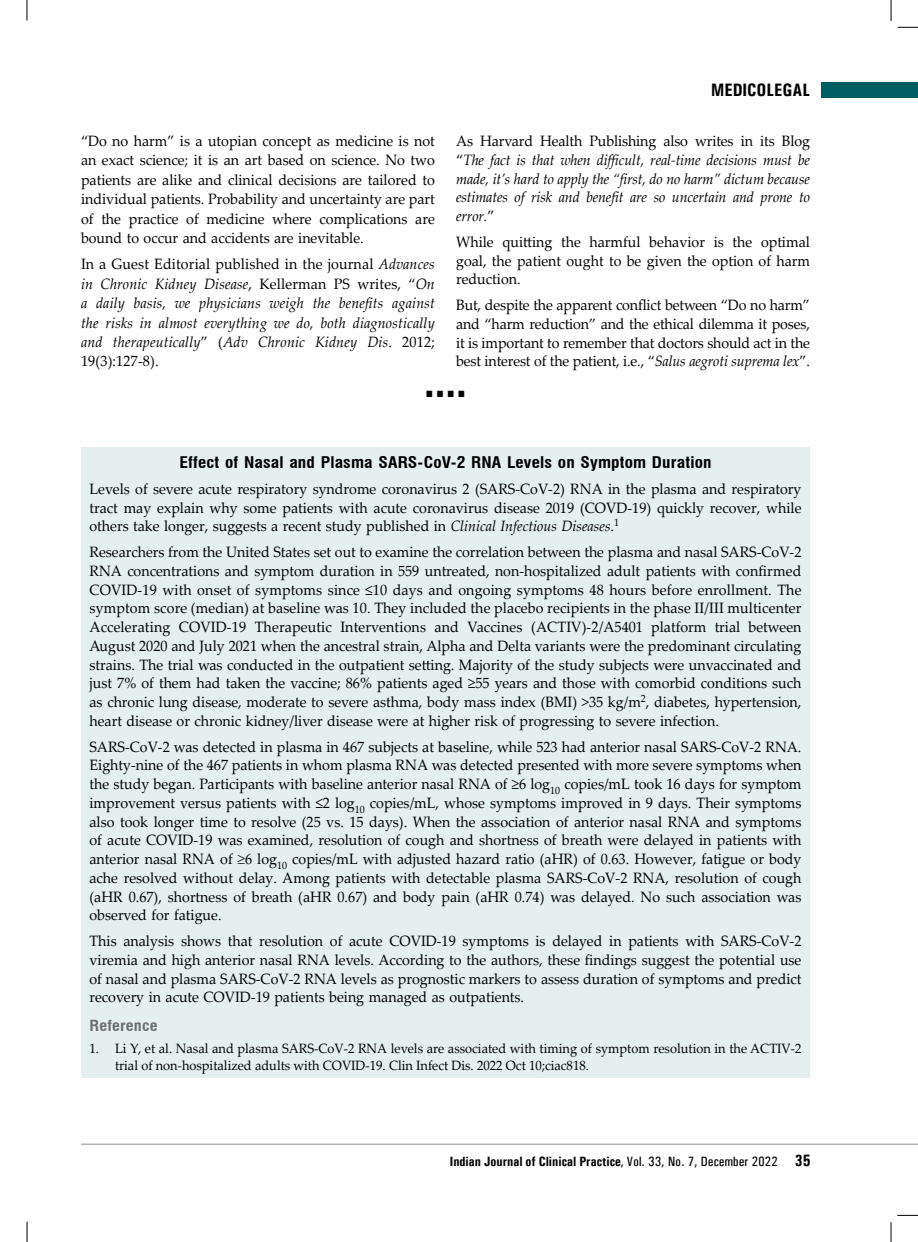
<style>
.page{position:relative;width:918px;height:1242px;background:#fff}
.page>*{position:absolute;margin:0;border:0;box-sizing:border-box;transform-origin:0 0}
.t1{font:700 18px "Univers Condensed";color:#000}
.t2{font:700 condensed 15.75px "Swiss 721 BT";letter-spacing:.01em;color:#000;scale:1.1 1}
.t3{font:15px/18.8px "Palatino Linotype";color:#000;text-align:justify;scale:.95 1}
.t4{font:italic 15px/19.4px "Palatino Linotype";color:#000;text-align:justify;scale:.95 1}
.t5{font:700 condensed 15px "Swiss 721 BT";letter-spacing:.01em;color:#6d6e71;scale:1.1 1}
.t6{font:13.5px/16.5px "Palatino Linotype";color:#000;scale:.95 1}
.t7{font:700 13.5px "Univers Condensed";color:#000}
.t8{font:13.5px "Arial";color:#000;scale:.9 1}
.s1{font-style:normal}
.s2{font-style:italic}
.s3{font-weight:400}
.s4{font-size:16.5px}
</style>
<div class="page">
<div style="left:821px;top:83px;width:97px;height:15px;background:#005e62"></div>
<svg style="left:27px;top:0;width:1px;height:20px"></svg>
<svg style="left:27px;top:1222px;width:1px;height:20px"></svg>
<svg style="left:891px;top:0;width:1px;height:21px"></svg>
<svg style="left:898px;top:27px;width:20px;height:1px"></svg>
<svg style="left:897px;top:1215px;width:21px;height:1px"></svg>
<svg style="left:891px;top:1222px;width:1px;height:20px"></svg>
<hr style="left:81px;top:1144px;width:837px;height:1px;background:#939598">
<div style="left:81px;top:448px;width:729px;height:630px;background:#e6efef"></div>
<p class="t1" style="left:711px;top:79px;width:100px">Medicolegal</p>
<p class="t4" style="left:456px;top:131px;width:374px;line-height:18.8px"><span class="s1">As Harvard Health Publishing also writes in its Blog “</span>The fact is that when difficult, real-time decisions must be made, it’s hard to apply the “first, do no harm” dictum because estimates of risk and benefit are so uncertain and prone to error.<span class="s1">”</span></p>
<p class="t3" style="left:456px;top:232px;width:374px">While quitting the harmful behavior is the optimal goal, the patient ought to be given the option of harm reduction.</p>
<p class="t3" style="left:456px;top:295px;width:374px">But, despite the apparent conflict between “Do no harm” and “harm reduction” and the ethical dilemma it poses, it is important to remember that doctors should act in the best interest of the patient, i.e., “<span class="s2">Salus aegroti suprema lex</span>”.</p>
<p class="t8" style="left:426px;top:383px;width:45px">■ ■ ■ ■</p>
<p class="t3" style="left:81px;top:131px;width:374px;line-height:19.4px">“Do no harm” is a utopian concept as medicine is not an exact science; it is an art based on science. No two patients are alike and clinical decisions are tailored to individual patients. Probability and uncertainty are part of the practice of medicine where complications are bound to occur and accidents are inevitable.</p>
<p class="t4" style="left:81px;top:254px;width:374px"><span class="s1">In a Guest Editorial published in the journal</span> Advances in Chronic Kidney Disease<span class="s1">, Kellerman PS writes, “</span>On a daily basis, we physicians weigh the benefits against the risks in almost everything we do, both diagnostically and therapeutically<span class="s1">” (</span>Adv Chronic Kidney Dis<span class="s1">. 2012; 19(3):127‑8).</span></p>
<p class="t2" style="left:179px;top:453px;width:485px">Effect of Nasal and Plasma SARS-CoV-2 RNA Levels on Symptom Duration</p>
<p class="t3" style="left:90px;top:479px;width:751px">Levels of severe acute respiratory syndrome coronavirus 2 (SARS-CoV-2) RNA in the plasma and respiratory tract may explain why some patients with acute coronavirus disease 2019 (COVD-19) quickly recover, while others take longer, suggests a recent study published in <span class="s2">Clinical Infectious Diseases</span>.<sup>1</sup></p>
<p class="t3" style="left:90px;top:542px;width:751px">Researchers from the United States set out to examine the correlation between the plasma and nasal SARS‑CoV-2<br>RNA concentrations and symptom duration in 559 untreated, non-hospitalized adult patients with confirmed COVID-19 with onset of symptoms since ≤10 days and ongoing symptoms 48 hours before enrollment. The symptom score (median) at baseline was 10. They included the placebo recipients in the phase II/III multicenter Accelerating COVID-19 Therapeutic Interventions and Vaccines (ACTIV)-2/A5401 platform trial between August 2020 and July 2021 when the ancestral strain, Alpha and Delta variants were the predominant circulating strains. The trial was conducted in the outpatient setting. Majority of the study subjects were unvaccinated and just 7% of them had taken the vaccine; 86% patients aged ≥55 years and those with comorbid conditions such as chronic lung disease, moderate to severe asthma, body mass index (BMI) &gt;35 kg/m<sup>2</sup>, diabetes, hypertension, heart disease or chronic kidney/liver disease were at higher risk of progressing to severe infection.</p>
<p class="t3" style="left:89px;top:737px;width:751px">SARS-CoV-2 was detected in plasma in 467 subjects at baseline, while 523 had anterior nasal SARS-CoV-2 RNA.<br>Eighty-nine of the 467 patients in whom plasma RNA was detected presented with more severe symptoms when the study began. Participants with baseline anterior nasal RNA of ≥6 log<sub>10</sub> copies/mL took 16 days for symptom improvement versus patients with ≤2 log<sub>10</sub> copies/mL, whose symptoms improved in 9 days. Their symptoms also took longer time to resolve (25 vs. 15 days). When the association of anterior nasal RNA and symptoms of acute COVID-19 was examined, resolution of cough and shortness of breath were delayed in patients with anterior nasal RNA of <span class="s2">≥</span>6 log<sub>10</sub> copies/mL with adjusted hazard ratio (aHR) of 0.63. However, fatigue or body ache resolved without delay. Among patients with detectable plasma SARS-CoV-2 RNA, resolution of cough (aHR 0.67), shortness of breath (aHR 0.67) and body pain (aHR 0.74) was delayed. No such association was observed for fatigue.</p>
<p class="t3" style="left:89px;top:931px;width:751px">This analysis shows that resolution of acute COVID-19 symptoms is delayed in patients with SARS-CoV-2 viremia and high anterior nasal RNA levels. According to the authors, these findings suggest the potential use of nasal and plasma SARS-CoV-2 RNA levels as prognostic markers to assess duration of symptoms and predict recovery in acute COVID-19 patients being managed as outpatients.</p>
<p class="t5" style="left:90px;top:1017px;width:63px">Reference</p>
<p class="t6" style="left:115px;top:1040px;width:724px;text-indent:-26px">1. Li Y, et al. Nasal and plasma SARS-CoV-2 RNA levels are associated with timing of symptom resolution in the ACTIV-2 trial of non-hospitalized adults with COVID-19. Clin Infect Dis. 2022 Oct 10;ciac818.</p>
<p class="t7" style="left:450px;top:1153px;width:362px">Indian Journal of Clinical Practice<span class="s3">, Vol. 33, No. 7, December 2022</span> <span class="s4">35</span></p>
</div>
